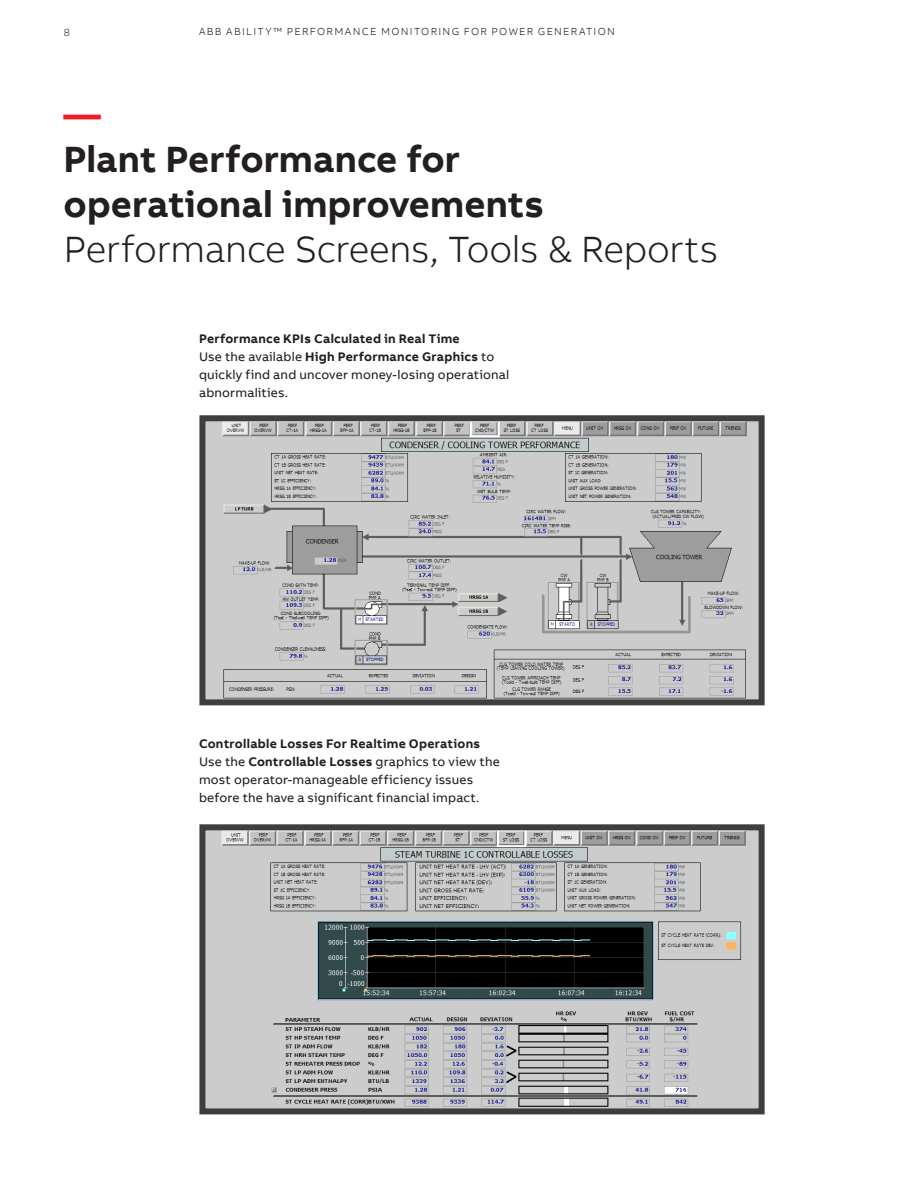
<style>
.page{position:relative;width:918px;height:1188px;background:#fff}
.page>*{position:absolute;margin:0;border:0;box-sizing:border-box;transform-origin:0 0}
.Headline_L_25pt_30pt{font:700 37.5px/45px "AB Bvoice";color:#231f20}
.Subheadline_L_25pt_3{font:300 37.5px "AB Bvoice";letter-spacing:-.01em;color:#231f20}
.Headline_L_25pt_30pt-2{font:700 37.5px "AB Bvoice";color:#ee1c28}
.Copytext_8_5pt_12pt{font:12.75px/18px "AB Bvoice";letter-spacing:.015em;color:#231f20}
.Paragraph_Title_8_5p{font:700 12.75px "AB Bvoice";letter-spacing:.02em;color:#231f20}
.t1{font:300 10.5px "AB Bvoice";letter-spacing:.12em;color:#231f20}
.s1{font-weight:700}
</style>
<div class="page">
<img style="left:206px;top:422px;width:552px;height:276px">
<img style="left:206px;top:831px;width:552px;height:276px">
<div style="left:199px;top:415px;width:566px;height:290px;border:6px solid #3e3e3f"></div>
<div style="left:199px;top:824px;width:566px;height:290px;border:6px solid #3e3e3f"></div>
<p class="t1" style="left:64px;top:26px;width:8px">8</p>
<p class="t1" style="left:199px;top:25px;width:417px">ABB ABILITY™ PERFORMANCE MONITORING FOR POWER GENERATION</p>
<p class="Headline_L_25pt_30pt-2" style="left:64px;top:90px;width:39px">—</p>
<p class="Headline_L_25pt_30pt" style="left:64px;top:137px;width:482px">Plant Performance for operational improvements</p>
<p class="Subheadline_L_25pt_3" style="left:64px;top:227px;width:656px">Performance Screens, Tools &amp; Reports</p>
<p class="Paragraph_Title_8_5p" style="left:199px;top:330px;width:262px">Performance KPIs Calculated in Real Time</p>
<p class="Copytext_8_5pt_12pt" style="left:199px;top:348px;width:312px">Use the available <span class="s1">High Performance Graphics</span> to quickly find and uncover money-losing operational abnormalities.</p>
<p class="Paragraph_Title_8_5p" style="left:199px;top:735px;width:283px">Controllable Losses For Realtime Operations</p>
<p class="Copytext_8_5pt_12pt" style="left:199px;top:753px;width:302px">Use the <span class="s1">Controllable Losses</span> graphics to view the most operator-manageable efficiency issues before the have a significant financial impact.</p>
</div>
